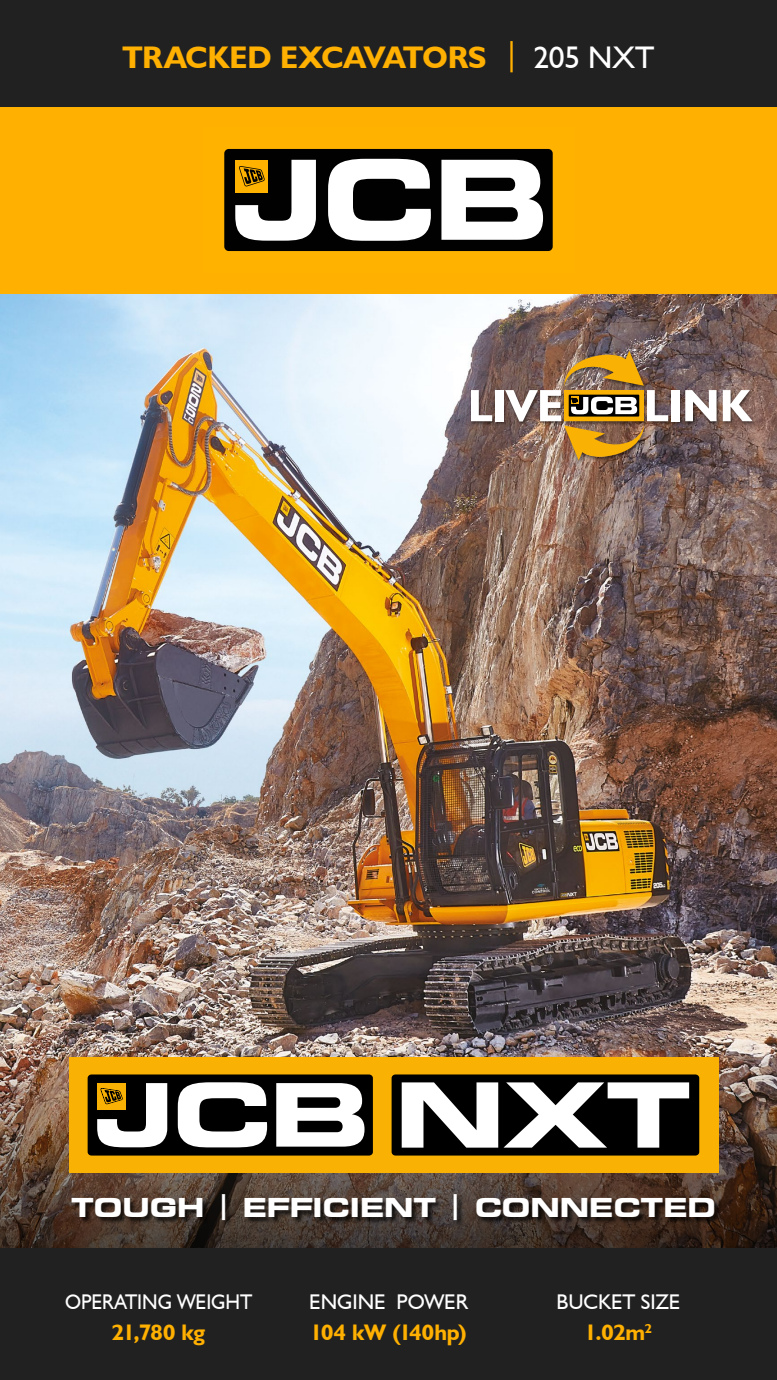
<style>
.page{position:relative;width:777px;height:1380px;background:#fff}
.page>*{position:absolute;margin:0;border:0;box-sizing:border-box;transform-origin:0 0}
.t1{font:700 31.25px "JCB Euro";letter-spacing:-.01em;color:#ffb000}
.t2{font:700 expanded 25.94px "Square 721 BT";color:#fff}
.t3{font:700 22.5px "JCB Euro";letter-spacing:-.01em;color:#ffb000}
.t4{font:21.25px "JCB Euro Roman";letter-spacing:-.005em;color:#fff}
.t5{font:21.25px "JCB Euro Roman";letter-spacing:-.005em;color:#fff;scale:.94 1}
.s1{font-family:"JCB Euro Roman";font-weight:400}
.s2{font-family:"JCB Euro Roman";font-weight:400;color:#fff}
</style>
<div class="page">
<img style="left:0;top:294px;width:776px;height:704px">
<img style="left:0;top:998px;width:776px;height:250px">
<div style="left:0;top:106px;width:776px;height:188px;background:#ffb000"></div>
<div style="left:0;top:0;width:776px;height:106px;background:#212121"></div>
<div style="left:0;top:1248px;width:776px;height:132px;background:#212121"></div>
<div style="left:224px;top:149px;width:328px;height:102px;background:#000100;border-radius:5px"></div>
<svg style="left:328px;top:159px;width:102px;height:82px"></svg>
<svg style="left:441px;top:160px;width:102px;height:80px"></svg>
<svg style="left:235px;top:160px;width:81px;height:81px"></svg>
<div style="left:69px;top:1057px;width:649px;height:116px;background:#f9b104"></div>
<div style="left:391px;top:1074px;width:308px;height:82px;background:#000;border-radius:4px"></div>
<svg style="left:401px;top:1082px;width:287px;height:66px"></svg>
<div style="left:88px;top:1075px;width:285px;height:81px;background:#000;border-radius:4px"></div>
<svg style="left:178px;top:1082px;width:89px;height:65px"></svg>
<svg style="left:276px;top:1083px;width:88px;height:64px"></svg>
<svg style="left:97px;top:1083px;width:70px;height:64px"></svg>
<div style="left:71px;top:1194px;width:650px;height:34px;background:#000;opacity:.75"></div>
<div style="left:469px;top:350px;width:287px;height:115px;background:#000;opacity:.45"></div>
<div style="left:670px;top:390px;width:9px;height:31px;background:#fff"></div>
<svg style="left:685px;top:390px;width:31px;height:31px"></svg>
<svg style="left:722px;top:390px;width:30px;height:31px"></svg>
<svg style="left:471px;top:390px;width:21px;height:31px"></svg>
<div style="left:495px;top:390px;width:8px;height:31px;background:#fff"></div>
<img style="left:505px;top:351px;width:163px;height:110px">
<h1 class="t1" style="left:122px;top:38px;width:533px">TRACKED EXCAVATORS <span class="s1">|</span> <span class="s2">205 NXT</span></h1>
<p class="t2" style="left:71px;top:1192px;width:646px">TOUGH | EFFICIENT | CONNECTED</p>
<p class="t5" style="left:65px;top:1289px;width:201px">OPERATING WEIGHT</p>
<p class="t3" style="left:112px;top:1319px;width:95px">21,780 kg</p>
<p class="t4" style="left:309px;top:1289px;width:160px">ENGINE POWER</p>
<p class="t3" style="left:310px;top:1319px;width:158px">104 kW (140hp)</p>
<p class="t4" style="left:556px;top:1289px;width:125px">BUCKET SIZE</p>
<p class="t3" style="left:584px;top:1319px;width:69px">1.02m<sup>2</sup></p>
</div>
